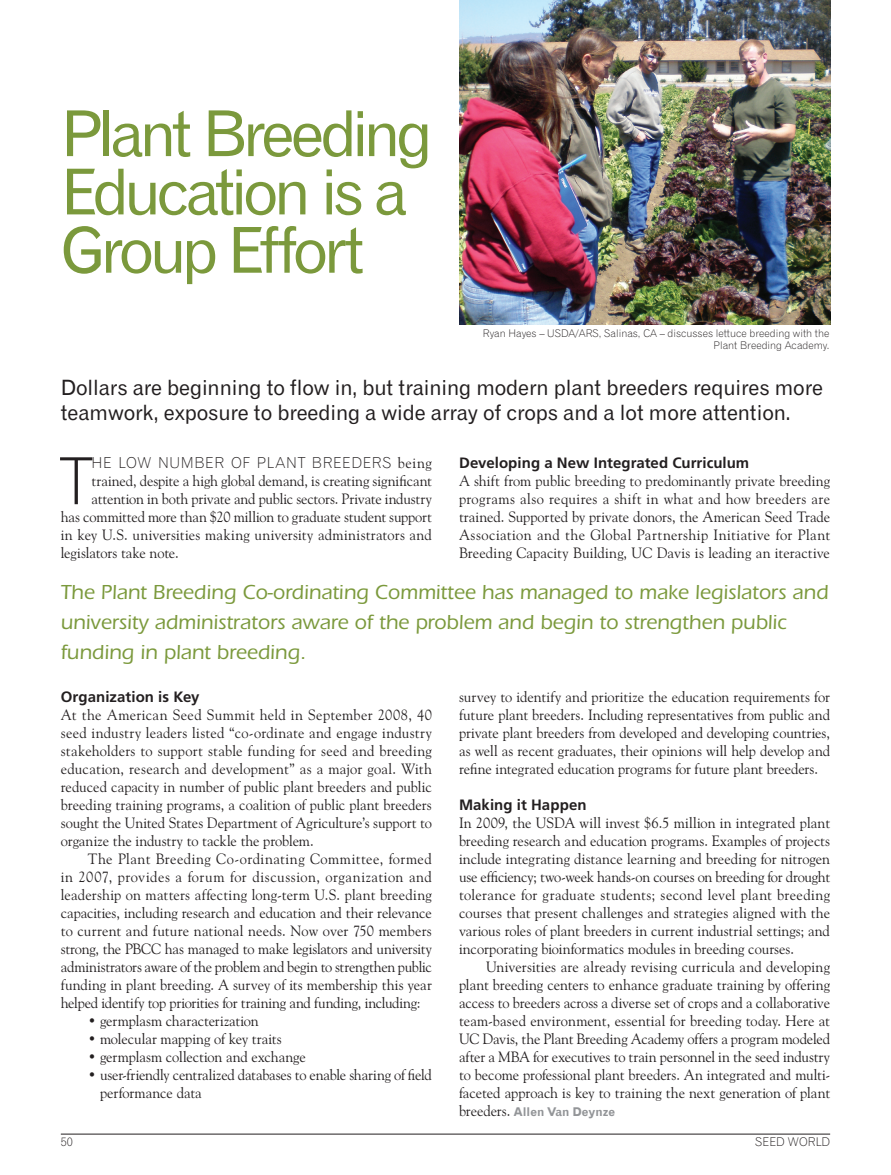
<style>
.page{position:relative;width:891px;height:1175px;background:#fff}
.page>*{position:absolute;margin:0;border:0;box-sizing:border-box;transform-origin:0 0}
.Editorial_-_body_tex{font:64.65px "Gothic 720 BT Light B";color:#231f20}
.Editorial_-_headline{font:63px/58.3px "Gothic 720 BT Roman B";letter-spacing:-.075em;color:#7b993c}
.Editorial_-_pull_quo{font:500 21px/30px "Itc Eras";color:#7b993c}
.Editorial_-_deck{font:21px/25.2px "Gothic 720 BT Roman B";letter-spacing:-.005em;color:#231f20}
.Editorial_-_body_tex-2{font:15px/18px "Goudy Old Style BT";letter-spacing:-.005em;color:#231f20;text-align:justify}
.Editorial_-_subhead{font:700 15px "Frutiger";letter-spacing:.005em;color:#231f20}
.Editorial_-_body_tex-3{font:15px "Goudy Old Style BT";letter-spacing:.02em;color:#231f20}
.Editorial_-_body_tex-4{font:15px "Gothic 720 BT Light B";letter-spacing:.04em;color:#231f20}
.Editorial_-_body_tex-5{font:12px "Gothic 720 BT Bold B";color:#939598}
.t1{font:12px "Gothic 720 BT Light B";color:#231f20}
.sidebar_text{font:10.5px/12.6px "Gothic 720 BT Light B";color:#231f20;text-align:right}
.s1{font-family:"Goudy Old Style BT"}
.s2{font-family:"Goudy Old Style BT";font-size:15px;color:#231f20}
</style>
<div class="page">
<hr style="left:61px;top:1133px;width:769px;height:1px;background:#231f20">
<img style="left:459px;top:0;width:371px;height:324px">
<p class="Editorial_-_headline" style="left:61px;top:104px;width:373px">Plant Breeding<br>Education is a<br>Group Effort</p>
<p class="sidebar_text" style="left:483px;top:327px;width:348px">Ryan Hayes – USDA/ARS, Salinas, CA – discusses lettuce breeding with the<br>Plant Breeding Academy.</p>
<p class="Editorial_-_deck" style="left:61px;top:375px;width:764px">Dollars are beginning to f low in, but training modern plant breeders requires more teamwork, exposure to breeding a wide array of crops and a lot more attention.</p>
<p class="Editorial_-_body_tex" style="left:61px;top:442px;width:32px">T</p>
<p class="Editorial_-_body_tex-4" style="left:92px;top:454px;width:342px">h e low number of plant breeders <span class="s1">being</span></p>
<p class="Editorial_-_subhead" style="left:459px;top:454px;width:292px">Developing a New Integrated Curriculum</p>
<p class="Editorial_-_body_tex-2" style="left:459px;top:472px;width:373px">A shift from public breeding to predominantly private breeding programs also requires a shift in what and how breeders are trained. Supported by private donors, the American Seed Trade Association and the Global Partnership Initiative for Plant Breeding Capacity Building, UC Davis is leading an iteractive</p>
<p class="Editorial_-_body_tex-2" style="left:92px;top:472px;width:342px">trained, despite a high global demand, is creating significant</p>
<p class="Editorial_-_body_tex-2" style="left:92px;top:490px;width:342px">attention in both private and public sectors. Private industry</p>
<p class="Editorial_-_body_tex-2" style="left:61px;top:508px;width:373px">has committed more than $20 million to graduate student support</p>
<p class="Editorial_-_body_tex-3" style="left:61px;top:526px;width:373px">in key U.S. universities making university administrators and</p>
<p class="Editorial_-_body_tex-2" style="left:61px;top:544px;width:120px">legislators take note.</p>
<p class="Editorial_-_pull_quo" style="left:61px;top:577px;width:769px">The Plant Breeding Co-ordinating Committee has managed to make legislators and university administrators aware of the problem and begin to strengthen public funding in plant breeding.</p>
<p class="Editorial_-_subhead" style="left:61px;top:688px;width:140px">Organization is Key</p>
<p class="Editorial_-_body_tex-2" style="left:61px;top:706px;width:373px">At the American Seed Summit held in September 2008, 40 seed industry leaders listed “co-ordinate and engage industry stakeholders to support stable funding for seed and breeding education, research and development” as a major goal. With reduced capacity in number of public plant breeders and public breeding training programs, a coalition of public plant breeders sought the United States Department of Agriculture’s support to organize the industry to tackle the problem.</p>
<p class="Editorial_-_body_tex-2" style="left:61px;top:850px;width:373px;text-indent:27px">The Plant Breeding Co-ordinating Committee, formed in 2007, provides a forum for discussion, organization and leadership on matters affecting long-term U.S. plant breeding capacities, including research and education and their relevance to current and future national needs. Now over 750 members strong, the PBCC has managed to make legislators and university administrators aware of the problem and begin to strengthen public funding in plant breeding. A survey of its membership this year helped identify top priorities for training and funding, including:</p>
<p class="Editorial_-_body_tex-2" style="left:88px;top:1012px;width:173px">• germplasm characterization</p>
<p class="Editorial_-_body_tex-2" style="left:88px;top:1030px;width:195px">• molecular mapping of key traits</p>
<p class="Editorial_-_body_tex-2" style="left:88px;top:1048px;width:220px">• germplasm collection and exchange</p>
<p class="Editorial_-_body_tex-2" style="left:100px;top:1066px;width:333px;text-indent:-12px">• user-friendly centralized databases to enable sharing of field performance data</p>
<p class="Editorial_-_body_tex-2" style="left:459px;top:688px;width:373px">survey to identify and prioritize the education requirements for future plant breeders. Including representatives from public and private plant breeders from developed and developing countries, as well as recent graduates, their opinions will help develop and refine integrated education programs for future plant breeders.</p>
<p class="Editorial_-_subhead" style="left:459px;top:796px;width:129px">Making it Happen</p>
<p class="Editorial_-_body_tex-2" style="left:459px;top:814px;width:373px">In 2009, the USDA will invest $6.5 million in integrated plant breeding research and education programs. Examples of projects include integrating distance learning and breeding for nitrogen use efficiency; two-week hands-on courses on breeding for drought tolerance for graduate students; second level plant breeding courses that present challenges and strategies aligned with the various roles of plant breeders in current industrial settings; and incorporating bioinformatics modules in breeding courses.</p>
<p class="Editorial_-_body_tex-2" style="left:459px;top:958px;width:373px;text-indent:27px">Universities are already revising curricula and developing plant breeding centers to enhance graduate training by offering access to breeders across a diverse set of crops and a collaborative team-based environment, essential for breeding today. Here at UC Davis, the Plant Breeding Academy offers a program modeled after a MBA for executives to train personnel in the seed industry to become professional plant breeders. An integrated and multi&shy;faceted approach is key to training the next generation of plant</p>
<p class="Editorial_-_body_tex-5" style="left:459px;top:1104px;width:158px"><span class="s2">breeders.</span> Allen Van Deynze</p>
<p class="t1" style="left:61px;top:1134px;width:14px">50</p>
<p class="t1" style="left:755px;top:1134px;width:77px">Seed World</p>
</div>
